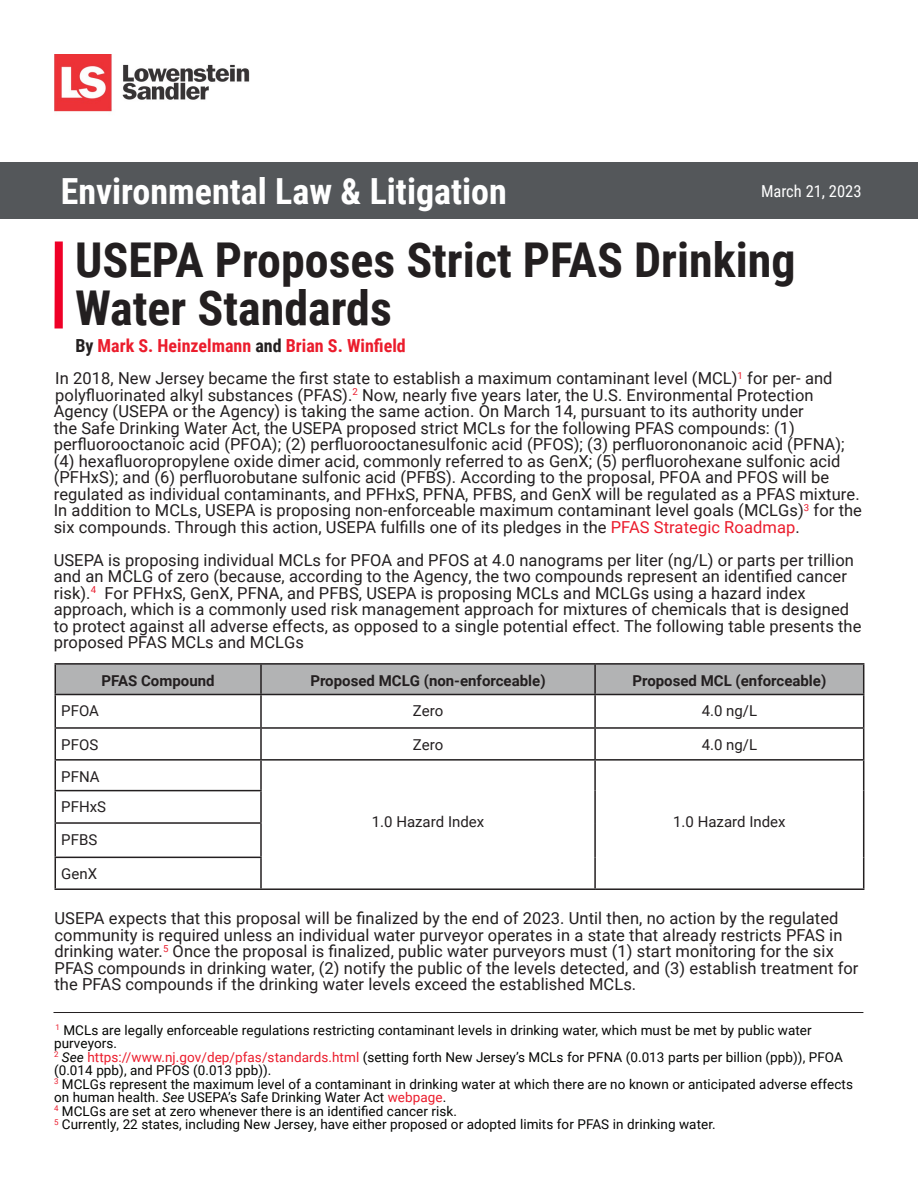
<style>
.page{position:relative;width:918px;height:1188px;background:#fff}
.page>*{position:absolute;margin:0;border:0;box-sizing:border-box;transform-origin:0 0}
.t1{font:700 48px/48px "Roboto Condensed";color:#231f20}
.t2{font:700 36px "Roboto Condensed";color:#fff}
.Body{font:700 18px "Roboto Condensed";color:#eb1c2c}
.Body-2{font:16.5px/16.5px "Roboto";letter-spacing:.005em;color:#231f20}
.t3{font:16.5px "Roboto Condensed";color:#fff}
.Body-3{font:15px "Roboto";color:#231f20}
.Body-4{font:700 15px "Roboto";color:#231f20}
.Body-5{font:13.5px/13.5px "Roboto";letter-spacing:.005em;color:#040503}
.s1{color:#231f20}
.s2{color:#eb1c2c}
.s3{font-style:italic}
</style>
<div class="page">
<div style="left:0;top:163px;width:918px;height:56px;background:#54575a"></div>
<img style="left:54px;top:54px;width:196px;height:58px">
<div style="left:55px;top:242px;width:8px;height:86px;background:#ef0027"></div>
<hr style="left:53px;top:1012px;width:810px;height:1px;background:#231f20">
<hr style="left:55px;top:663px;width:206px;height:2px;background:#231f20">
<hr style="left:261px;top:663px;width:334px;height:2px;background:#231f20">
<hr style="left:595px;top:663px;width:269px;height:2px;background:#231f20">
<svg style="left:55px;top:664px;width:809px;height:30px;background:#adadae"></svg>
<hr style="left:55px;top:694px;width:206px;height:1px;background:#231f20">
<hr style="left:55px;top:695px;width:1px;height:32px;background:#231f20">
<hr style="left:261px;top:694px;width:334px;height:1px;background:#231f20">
<hr style="left:260px;top:695px;width:2px;height:32px;background:#231f20">
<hr style="left:595px;top:694px;width:269px;height:1px;background:#231f20">
<hr style="left:594px;top:695px;width:2px;height:32px;background:#231f20">
<hr style="left:863px;top:695px;width:1px;height:32px;background:#231f20">
<hr style="left:55px;top:727px;width:206px;height:2px;background:#231f20">
<hr style="left:55px;top:729px;width:1px;height:30px;background:#231f20">
<hr style="left:261px;top:727px;width:334px;height:2px;background:#231f20">
<hr style="left:260px;top:729px;width:2px;height:30px;background:#231f20">
<hr style="left:595px;top:727px;width:269px;height:2px;background:#231f20">
<hr style="left:594px;top:729px;width:2px;height:30px;background:#231f20">
<hr style="left:863px;top:729px;width:1px;height:30px;background:#231f20">
<hr style="left:55px;top:759px;width:206px;height:2px;background:#231f20">
<svg style="left:55px;top:761px;width:1px;height:29px"></svg>
<hr style="left:261px;top:759px;width:334px;height:2px;background:#231f20">
<hr style="left:260px;top:761px;width:2px;height:29px;background:#231f20">
<hr style="left:595px;top:759px;width:269px;height:2px;background:#231f20">
<hr style="left:594px;top:761px;width:2px;height:30px;background:#231f20">
<hr style="left:863px;top:761px;width:1px;height:30px;background:#231f20">
<hr style="left:55px;top:790px;width:207px;height:1px;background:#231f20">
<hr style="left:55px;top:791px;width:1px;height:31px;background:#231f20">
<hr style="left:260px;top:791px;width:2px;height:31px;background:#231f20">
<hr style="left:594px;top:791px;width:2px;height:32px;background:#231f20">
<hr style="left:863px;top:791px;width:1px;height:32px;background:#231f20">
<hr style="left:55px;top:822px;width:207px;height:2px;background:#231f20">
<hr style="left:55px;top:824px;width:1px;height:33px;background:#231f20">
<hr style="left:260px;top:824px;width:2px;height:33px;background:#231f20">
<hr style="left:594px;top:823px;width:2px;height:34px;background:#231f20">
<hr style="left:863px;top:823px;width:1px;height:34px;background:#231f20">
<hr style="left:55px;top:857px;width:207px;height:1px;background:#231f20">
<hr style="left:55px;top:858px;width:1px;height:30px;background:#231f20">
<hr style="left:260px;top:858px;width:2px;height:30px;background:#231f20">
<hr style="left:594px;top:857px;width:2px;height:31px;background:#231f20">
<hr style="left:863px;top:857px;width:1px;height:31px;background:#231f20">
<hr style="left:55px;top:888px;width:206px;height:2px;background:#231f20">
<hr style="left:261px;top:888px;width:334px;height:2px;background:#231f20">
<hr style="left:595px;top:888px;width:269px;height:2px;background:#231f20">
<p class="t2" style="left:61px;top:166px;width:448px">Environmental Law &amp; Litigation</p>
<p class="t1" style="left:75px;top:235px;width:722px">USEPA Proposes Strict PFAS Drinking<br>Water Standards</p>
<p class="Body" style="left:75px;top:333px;width:332px"><span class="s1">By</span> Mark S. Heinzelmann <span class="s1">and</span> Brian S. Winfield</p>
<p class="t3" style="left:761px;top:180px;width:102px">March 21, 2023</p>
<p class="Body-2" style="left:54px;top:370px;width:810px">In 2018, New Jersey became the first state to establish a maximum contaminant level (MCL)<sup>1</sup> for per- and polyfluorinated alkyl substances (PFAS).<sup>2</sup> Now, nearly five years later, the U.S. Environmental Protection Agency (USEPA or the Agency) is taking the same action. On March 14, pursuant to its authority under<br>the Safe Drinking Water Act, the USEPA proposed strict MCLs for the following PFAS compounds: (1) perfluorooctanoic acid (PFOA); (2) perfluorooctanesulfonic acid (PFOS); (3) perfluorononanoic acid (PFNA); (4) hexafluoropropylene oxide dimer acid, commonly referred to as GenX; (5) perfluorohexane sulfonic acid (PFHxS); and (6) perfluorobutane sulfonic acid (PFBS). According to the proposal, PFOA and PFOS will be regulated as individual contaminants, and PFHxS, PFNA, PFBS, and GenX will be regulated as a PFAS mixture.<br>In addition to MCLs, USEPA is proposing non-enforceable maximum contaminant level goals (MCLGs)<sup>3</sup> for the six compounds. Through this action, USEPA fulfills one of its pledges in the <span class="s2">PFAS Strategic Roadmap</span>.</p>
<p class="Body-2" style="left:54px;top:551px;width:809px">USEPA is proposing individual MCLs for PFOA and PFOS at 4.0 nanograms per liter (ng/L) or parts per trillion and an MCLG of zero (because, according to the Agency, the two compounds represent an identified cancer risk).<sup>4</sup> For PFHxS, GenX, PFNA, and PFBS, USEPA is proposing MCLs and MCLGs using a hazard index approach, which is a commonly used risk management approach for mixtures of chemicals that is designed to protect against all adverse effects, as opposed to a single potential effect. The following table presents the proposed PFAS MCLs and MCLGs</p>
<p class="Body-4" style="left:102px;top:670px;width:114px">PFAS Compound</p>
<p class="Body-4" style="left:310px;top:670px;width:237px">Proposed MCLG (non-enforceable)</p>
<p class="Body-4" style="left:632px;top:670px;width:195px">Proposed MCL (enforceable)</p>
<p class="Body-3" style="left:61px;top:700px;width:39px">PFOA</p>
<p class="Body-3" style="left:413px;top:700px;width:32px">Zero</p>
<p class="Body-3" style="left:702px;top:700px;width:57px">4.0 ng/L</p>
<p class="Body-3" style="left:61px;top:734px;width:38px">PFOS</p>
<p class="Body-3" style="left:413px;top:734px;width:32px">Zero</p>
<p class="Body-3" style="left:702px;top:734px;width:57px">4.0 ng/L</p>
<p class="Body-3" style="left:61px;top:766px;width:40px">PFNA</p>
<p class="Body-3" style="left:372px;top:811px;width:114px">1.0 Hazard Index</p>
<p class="Body-3" style="left:673px;top:811px;width:114px">1.0 Hazard Index</p>
<p class="Body-3" style="left:61px;top:796px;width:46px">PFHxS</p>
<p class="Body-3" style="left:61px;top:829px;width:37px">PFBS</p>
<p class="Body-3" style="left:61px;top:863px;width:37px">GenX</p>
<p class="Body-2" style="left:55px;top:910px;width:806px">USEPA expects that this proposal will be finalized by the end of 2023. Until then, no action by the regulated community is required unless an individual water purveyor operates in a state that already restricts PFAS in drinking water.<sup>5</sup> Once the proposal is finalized, public water purveyors must (1) start monitoring for the six PFAS compounds in drinking water, (2) notify the public of the levels detected, and (3) establish treatment for the PFAS compounds if the drinking water levels exceed the established MCLs.</p>
<p class="Body-5" style="left:54px;top:1023px;width:759px"><sup>1</sup> MCLs are legally enforceable regulations restricting contaminant levels in drinking water, which must be met by public water purveyors.</p>
<p class="Body-5" style="left:54px;top:1050px;width:790px"><sup>2</sup> <span class="s3">See</span> <span class="s2">https://www.nj.gov/dep/pfas/standards.html</span> (setting forth New Jersey’s MCLs for PFNA (0.013 parts per billion (ppb)), PFOA (0.014 ppb), and PFOS (0.013 ppb)).</p>
<p class="Body-5" style="left:54px;top:1077px;width:800px"><sup>3</sup> MCLGs represent the maximum level of a contaminant in drinking water at which there are no known or anticipated adverse effects on human health. <span class="s3">See</span> USEPA’s Safe Drinking Water Act <span class="s2">webpage</span>.</p>
<p class="Body-5" style="left:54px;top:1104px;width:663px"><sup>4</sup> MCLGs are set at zero whenever there is an identified cancer risk.<br><sup>5</sup> Currently, 22 states, including New Jersey, have either proposed or adopted limits for PFAS in drinking water.</p>
</div>
